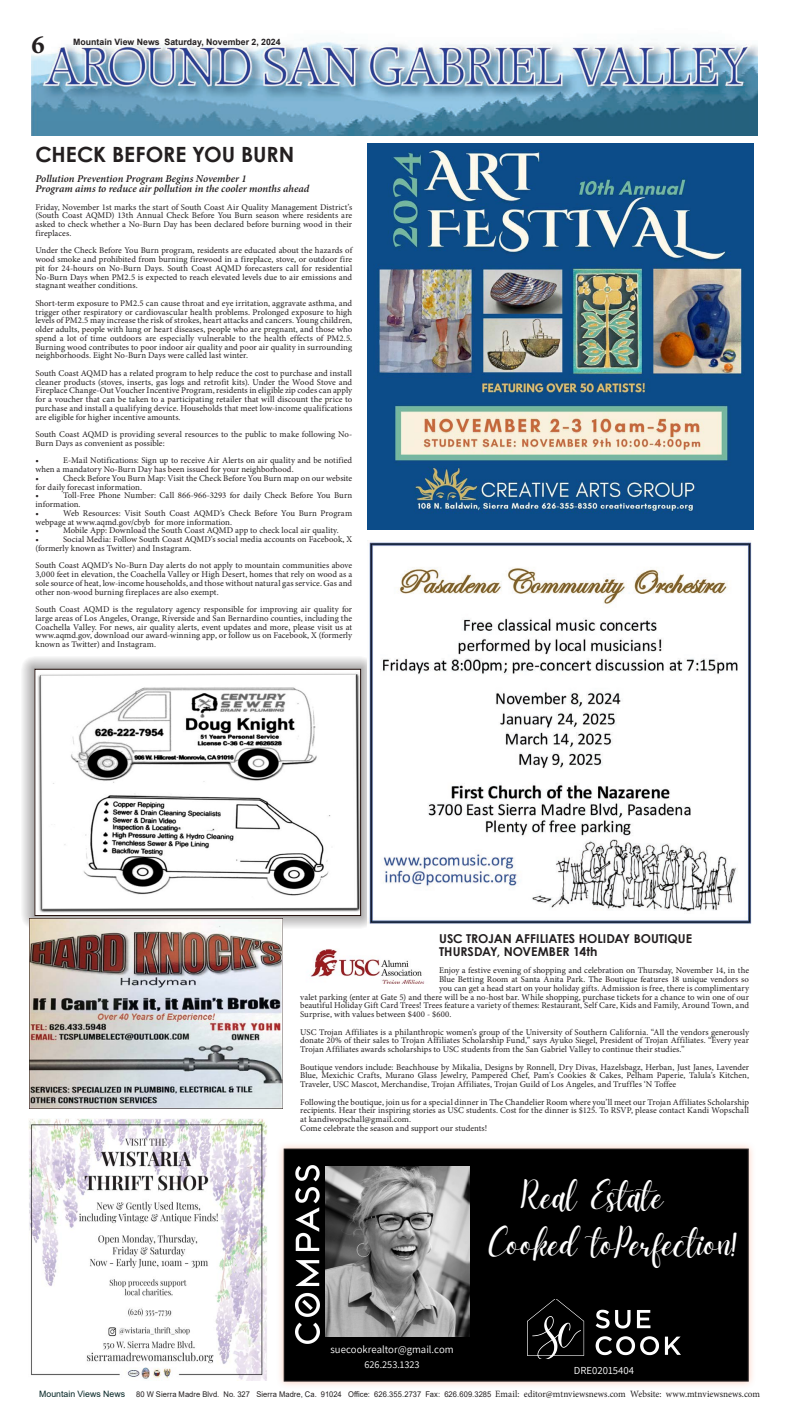
<style>
.page{position:relative;width:788px;height:1418px;background:#fff}
.page>*{position:absolute;margin:0;border:0;box-sizing:border-box;transform-origin:0 0}
.t1{font:39.2px "Daydream";color:#fff}
.t2{font:39.11px "Daydream";color:#fff}
.t3{font:700 26.25px "Minion Pro";color:#231f20}
.t4{font:700 21px "Century Gothic";color:#231f20}
.t5{font:700 12.25px/12.2px "Century Gothic";color:#231f20}
.t6{font:10.76px "Assistant";color:#fff}
.t7{font:italic 600 10.5px/10.5px "Minion Pro";color:#231f20}
.t8{font:10.24px "Assistant";color:#fff}
.t9{font:8.75px/8.8px "Minion Pro";letter-spacing:.005em;color:#231f20;text-align:justify}
.t10{font:700 8.75px "Arial";color:#231f20}
.t11{font:7.88px "Arial";letter-spacing:.01em;color:#231f20;scale:.96 1}
.s1{font-size:8.75px;color:#042525}
.s2{font-family:"Minion Pro";font-size:9.62px}
</style>
<div class="page">
<img style="left:32px;top:41px;width:725px;height:95px">
<div style="left:276px;top:1141px;width:480px;height:247px;background:#fabda6;opacity:.75"></div>
<div style="left:284px;top:1149px;width:464px;height:232px;background:#000"></div>
<img style="left:326px;top:1166px;width:143px;height:170px">
<img style="left:296px;top:1166px;width:23px;height:177px">
<img style="left:527px;top:1299px;width:153px;height:59px">
<div style="left:283px;top:1148px;width:465px;height:233px;border:1px solid #231f20"></div>
<img style="left:29px;top:1118px;width:239px;height:262px">
<div style="left:21px;top:656px;width:353px;height:273px;background:#231f20;opacity:.75"></div>
<img style="left:37px;top:671px;width:322px;height:242px">
<div style="left:35px;top:669px;width:326px;height:246px;border:1px solid #200d09"></div>
<img style="left:310px;top:949px;width:115px;height:34px">
<img style="left:367px;top:143px;width:386px;height:387px">
<img style="left:367px;top:540px;width:385px;height:387px">
<img style="left:30px;top:918px;width:253px;height:190px">
<h3 class="t3" style="left:32px;top:26px;width:15px">6</h3>
<p class="t10" style="left:73px;top:36px;width:209px">Mountain View News Saturday, November 2, 2024</p>
<h3 class="t4" style="left:35px;top:139px;width:260px">CHECK BEFORE YOU BURN</h3>
<p class="t7" style="left:35px;top:173px;width:275px">Pollution Prevention Program Begins November 1<br>Program aims to reduce air pollution in the cooler months ahead</p>
<p class="t9" style="left:35px;top:202px;width:318px">Friday, November 1st marks the start of South Coast Air Quality Management District’s (South Coast AQMD) 13th Annual Check Before You Burn season where residents are asked to check whether a No-Burn Day has been declared before burning wood in their fireplaces.</p>
<p class="t9" style="left:35px;top:246px;width:318px">Under the Check Before You Burn program, residents are educated about the hazards of wood smoke and prohibited from burning firewood in a fireplace, stove, or outdoor fire pit for 24-hours on No-Burn Days. South Coast AQMD forecasters call for residential No-Burn Days when PM2.5 is expected to reach elevated levels due to air emissions and stagnant weather conditions.</p>
<p class="t9" style="left:35px;top:299px;width:318px">Short-term exposure to PM2.5 can cause throat and eye irritation, aggravate asthma, and trigger other respiratory or cardiovascular health problems. Prolonged exposure to high levels of PM2.5 may increase the risk of strokes, heart attacks and cancers. Young children, older adults, people with lung or heart diseases, people who are pregnant, and those who spend a lot of time outdoors are especially vulnerable to the health effects of PM2.5.<br>Burning wood contributes to poor indoor air quality and poor air quality in surrounding neighborhoods. Eight No-Burn Days were called last winter.</p>
<p class="t9" style="left:35px;top:369px;width:318px">South Coast AQMD has a related program to help reduce the cost to purchase and install cleaner products (stoves, inserts, gas logs and retrofit kits). Under the Wood Stove and Fireplace Change-Out Voucher Incentive Program, residents in eligible zip codes can apply for a voucher that can be taken to a participating retailer that will discount the price to purchase and install a qualifying device. Households that meet low-income qualifications are eligible for higher incentive amounts.</p>
<p class="t9" style="left:35px;top:430px;width:318px">South Coast AQMD is providing several resources to the public to make following No-<br>Burn Days as convenient as possible:</p>
<p class="t9" style="left:35px;top:456px;width:5px">•</p>
<p class="t9" style="left:35px;top:456px;width:318px;text-align:left;text-indent:28px">E-Mail Notifications: Sign up to receive Air Alerts on air quality and be notified when a mandatory No-Burn Day has been issued for your neighborhood.<br>•</p>
<p class="t9" style="left:35px;top:474px;width:318px;text-align:left;text-indent:28px">Check Before You Burn Map: Visit the Check Before You Burn map on our website for daily forecast information.<br>•</p>
<p class="t9" style="left:35px;top:491px;width:318px;text-align:left;text-indent:28px">Toll-Free Phone Number: Call 866-966-3293 for daily Check Before You Burn information.<br>•</p>
<p class="t9" style="left:35px;top:509px;width:318px;text-align:left;text-indent:28px">Web Resources: Visit South Coast AQMD’s Check Before You Burn Program webpage at www.aqmd.gov/cbyb for more information.<br>•</p>
<p class="t9" style="left:63px;top:526px;width:277px">Mobile App: Download the South Coast AQMD app to check local air quality.</p>
<p class="t9" style="left:35px;top:535px;width:318px;text-indent:28px">Social Media: Follow South Coast AQMD’s social media accounts on Facebook, X (formerly known as Twitter) and Instagram.</p>
<p class="t9" style="left:35px;top:561px;width:318px">South Coast AQMD’s No-Burn Day alerts do not apply to mountain communities above 3,000 feet in elevation, the Coachella Valley or High Desert, homes that rely on wood as a sole source of heat, low-income households, and those without natural gas service. Gas and other non-wood burning fireplaces are also exempt.</p>
<p class="t9" style="left:35px;top:605px;width:318px">South Coast AQMD is the regulatory agency responsible for improving air quality for large areas of Los Angeles, Orange, Riverside and San Bernardino counties, including the Coachella Valley. For news, air quality alerts, event updates and more, please visit us at www.aqmd.gov, download our award-winning app, or follow us on Facebook, X (formerly known as Twitter) and Instagram.</p>
<p class="t9" style="left:35px;top:535px;width:5px">•</p>
<h3 class="t5" style="left:439px;top:932px;width:254px">USC TROJAN AFFILIATES HOLIDAY BOUTIQUE<br>THURSDAY, NOVEMBER 14th</h3>
<p class="t9" style="left:439px;top:966px;width:311px">Enjoy a festive evening of shopping and celebration on Thursday, November 14, in the</p>
<p class="t9" style="left:439px;top:975px;width:311px">Blue Betting Room at Santa Anita Park. The Boutique features 18 unique vendors so</p>
<p class="t9" style="left:439px;top:983px;width:311px">you can get a head start on your holiday gifts. Admission is free, there is complimentary</p>
<p class="t9" style="left:300px;top:992px;width:450px">valet parking (enter at Gate 5) and there will be a no-host bar. While shopping, purchase tickets for a chance to win one of our</p>
<p class="t9" style="left:300px;top:1001px;width:450px">beautiful Holiday Gift Card Trees! Trees feature a variety of themes: Restaurant, Self Care, Kids and Family, Around Town, and</p>
<p class="t9" style="left:300px;top:1010px;width:153px">Surprise, with values between $400 - $600.</p>
<p class="t9" style="left:300px;top:1027px;width:450px">USC Trojan Affiliates is a philanthropic women’s group of the University of Southern California. “All the vendors generously donate 20% of their sales to Trojan Affiliates Scholarship Fund,” says Ayuko Siegel, President of Trojan Affiliates. “Every year Trojan Affiliates awards scholarships to USC students from the San Gabriel Valley to continue their studies.”</p>
<p class="t9" style="left:300px;top:1062px;width:450px">Boutique vendors include: Beachhouse by Mikalia, Designs by Ronnell, Dry Divas, Hazelsbagz, Herban, Just Janes, Lavender Blue, Mexichic Crafts, Murano Glass Jewelry, Pampered Chef, Pam’s Cookies &amp; Cakes, Pelham Paperie, Talula’s Kitchen, Traveler, USC Mascot, Merchandise, Trojan Affiliates, Trojan Guild of Los Angeles, and Truffles ‘N Toffee</p>
<p class="t9" style="left:300px;top:1097px;width:450px;text-align:left">Following the boutique, join us for a special dinner in The Chandelier Room where you’ll meet our Trojan Affiliates Scholarship recipients. Hear their inspiring stories as USC students. Cost for the dinner is $125. To RSVP, please contact Kandi Wopschall at kandiwopschall@gmail.com.<br>Come celebrate the season and support our students!</p>
<p class="t6" style="left:330px;top:1342px;width:125px">suecookrealtor@gmail.com</p>
<p class="t8" style="left:364px;top:1357px;width:57px">626.253.1323</p>
<h1 class="t1" style="left:521px;top:1172px;width:144px">Real Estate</h1>
<h2 class="t2" style="left:489px;top:1220px;width:250px">Cooked toPerfection!</h2>
<p class="t6" style="left:574px;top:1363px;width:62px">DRE02015404</p>
<p class="t11" style="left:39px;top:1388px;width:752px"><span class="s1">Mountain Views News</span> 80 W Sierra Madre Blvd. No. 327 Sierra Madre, Ca. 91024 Office: 626.355.2737 Fax: 626.609.3285 <span class="s2">Email: editor@mtnviewsnews.com Website: www.mtnviewsnews.com</span></p>
</div>
